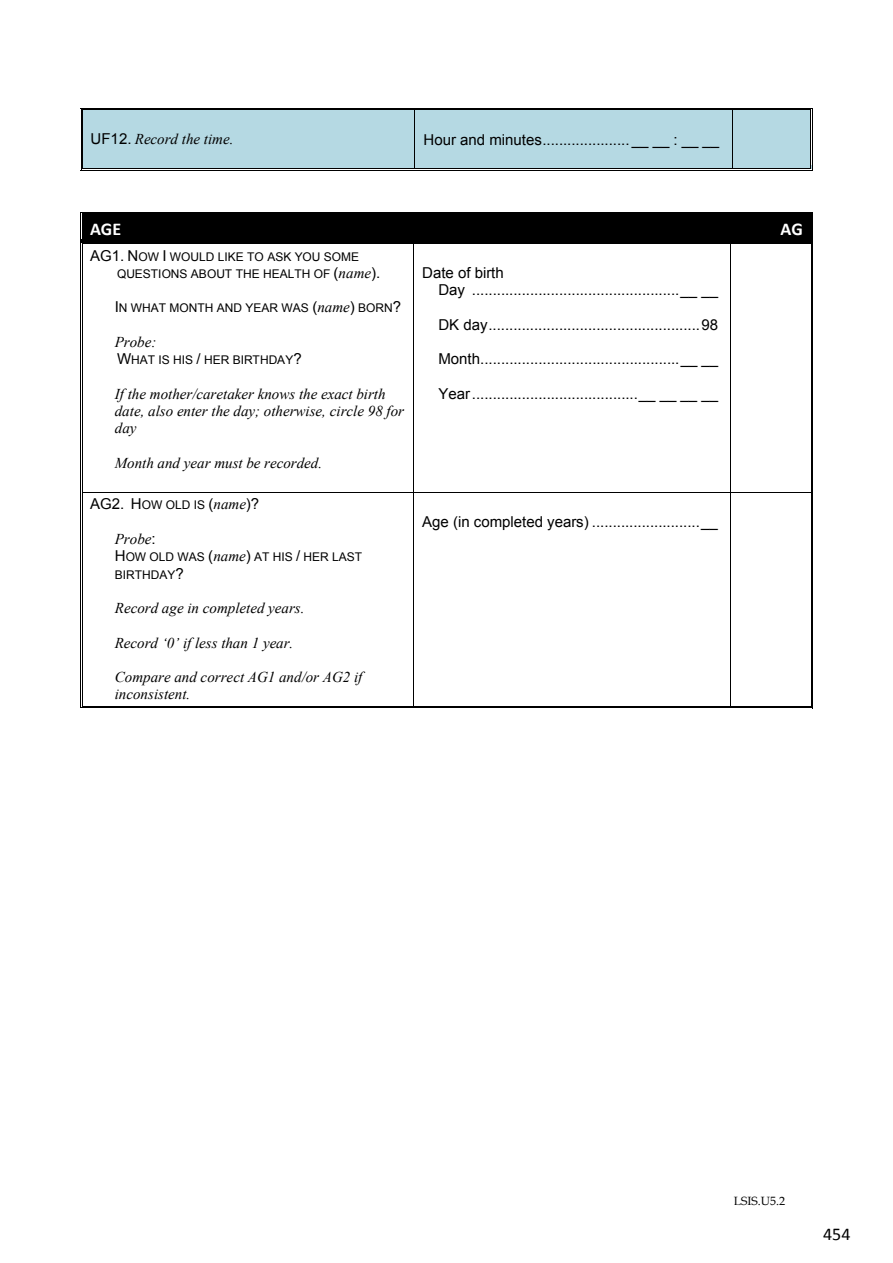
<style>
.page{position:relative;width:893px;height:1263px;background:#fff}
.page>*{position:absolute;margin:0;border:0;box-sizing:border-box;transform-origin:0 0}
.t1{font:700 18px "Calibri";color:#fff}
.t2{font:18px "Calibri";color:#000}
.t3{font:15px/17.2px "Arial";color:#000}
.t4{font:italic 15px/17.2px "Times New Roman";color:#000}
.t5{font:12px/17.2px "Arial";color:#000}
.t6{font:12px "Book Antiqua";color:#000}
.s1{font-family:"Arial";font-style:normal}
.s2{font-size:15px}
.s3{font-family:"Times New Roman";font-style:italic;font-size:15px}
.s4{font-size:12px}
.s5{font-family:"Times New Roman";font-style:italic}
</style>
<div class="page">
<div style="left:83px;top:110px;width:332px;height:58px;background:#b5d9e3"></div>
<div style="left:415px;top:110px;width:317px;height:58px;background:#b5d9e3"></div>
<div style="left:733px;top:110px;width:77px;height:58px;background:#b5d9e3"></div>
<hr style="left:83px;top:108px;width:332px;height:1px;background:#000">
<hr style="left:83px;top:109px;width:332px;height:1px;background:#000">
<hr style="left:417px;top:108px;width:315px;height:1px;background:#000">
<hr style="left:417px;top:109px;width:315px;height:1px;background:#000">
<hr style="left:734px;top:108px;width:76px;height:1px;background:#000">
<hr style="left:734px;top:109px;width:76px;height:1px;background:#000">
<hr style="left:82px;top:113px;width:1px;height:55px;background:#000">
<hr style="left:81px;top:113px;width:1px;height:58px;background:#000">
<hr style="left:83px;top:170px;width:332px;height:1px;background:#000">
<hr style="left:83px;top:168px;width:332px;height:1px;background:#000">
<hr style="left:415px;top:113px;width:1px;height:55px;background:#000">
<hr style="left:415px;top:170px;width:317px;height:1px;background:#000">
<hr style="left:417px;top:168px;width:315px;height:1px;background:#000">
<hr style="left:732px;top:113px;width:1px;height:55px;background:#000">
<hr style="left:732px;top:170px;width:78px;height:1px;background:#000">
<hr style="left:734px;top:168px;width:76px;height:1px;background:#000">
<hr style="left:812px;top:113px;width:1px;height:55px;background:#000">
<hr style="left:810px;top:113px;width:1px;height:55px;background:#000">
<div style="left:90px;top:218px;width:713px;height:21px;background:#000"></div>
<hr style="left:82px;top:212px;width:729px;height:1px;background:#000">
<div style="left:82px;top:213px;width:729px;height:5px;background:#000"></div>
<hr style="left:81px;top:239px;width:731px;height:4px;background:#000">
<svg style="left:80px;top:212px;width:3px;height:35px"></svg>
<hr style="left:82px;top:243px;width:331px;height:1px;background:#000">
<hr style="left:414px;top:243px;width:316px;height:1px;background:#000">
<hr style="left:731px;top:243px;width:80px;height:1px;background:#000">
<svg style="left:811px;top:212px;width:2px;height:35px"></svg>
<hr style="left:82px;top:247px;width:1px;height:245px;background:#000">
<hr style="left:80px;top:247px;width:1px;height:245px;background:#000">
<hr style="left:413px;top:247px;width:1px;height:245px;background:#000">
<hr style="left:730px;top:247px;width:1px;height:245px;background:#000">
<hr style="left:812px;top:247px;width:1px;height:245px;background:#000">
<hr style="left:811px;top:247px;width:1px;height:245px;background:#000">
<hr style="left:82px;top:492px;width:331px;height:1px;background:#000">
<hr style="left:414px;top:492px;width:316px;height:1px;background:#000">
<hr style="left:731px;top:492px;width:80px;height:1px;background:#000">
<hr style="left:82px;top:496px;width:1px;height:210px;background:#000">
<hr style="left:80px;top:496px;width:1px;height:212px;background:#000">
<hr style="left:82px;top:707px;width:331px;height:1px;background:#000">
<hr style="left:82px;top:706px;width:331px;height:1px;background:#000">
<hr style="left:413px;top:496px;width:1px;height:210px;background:#000">
<hr style="left:413px;top:707px;width:317px;height:1px;background:#000">
<hr style="left:415px;top:706px;width:315px;height:1px;background:#000">
<hr style="left:730px;top:496px;width:1px;height:210px;background:#000">
<hr style="left:730px;top:707px;width:81px;height:1px;background:#000">
<hr style="left:733px;top:706px;width:78px;height:1px;background:#000">
<hr style="left:812px;top:496px;width:1px;height:210px;background:#000">
<hr style="left:811px;top:496px;width:1px;height:210px;background:#000">
<p class="t4" style="left:91px;top:130px;width:144px"><span class="s1">UF12.</span> Record the time.</p>
<p class="t3" style="left:424px;top:131px;width:297px">Hour and minutes ..................... __ __ : __ __</p>
<p class="t1" style="left:90px;top:218px;width:33px">AGE</p>
<p class="t1" style="left:780px;top:218px;width:24px">AG</p>
<p class="t5" style="left:117px;top:248px;width:265px;text-indent:-27px"><span class="s2">AG1. N</span>OW <span class="s2">I</span> WOULD LIKE TO ASK YOU SOME<br>QUESTIONS ABOUT THE HEALTH OF <span class="s2">(</span><span class="s3">name</span><span class="s2">).</span></p>
<p class="t5" style="left:115px;top:300px;width:288px"><span class="s2">I</span>N WHAT MONTH AND YEAR WAS <span class="s2">(</span><span class="s3">name</span><span class="s2">)</span> BORN<span class="s2">?</span></p>
<p class="t4" style="left:115px;top:333px;width:43px">Probe:</p>
<p class="t5" style="left:117px;top:352px;width:186px"><span class="s2">W</span>HAT IS HIS <span class="s2">/</span> HER BIRTHDAY<span class="s2">?</span></p>
<p class="t4" style="left:115px;top:385px;width:291px">If the mother/caretaker knows the exact birth date, also enter the day; otherwise, circle 98 for day</p>
<p class="t4" style="left:115px;top:454px;width:209px">Month and year must be recorded.</p>
<p class="t3" style="left:438px;top:264px;width:281px;text-indent:-16px">Date of birth<br>Day .................................................. __ __</p>
<p class="t3" style="left:438px;top:316px;width:281px">DK day ................................................... 98</p>
<p class="t3" style="left:438px;top:350px;width:281px">Month ................................................ __ __</p>
<p class="t3" style="left:438px;top:385px;width:281px">Year ........................................ __ __ __ __</p>
<p class="t3" style="left:90px;top:496px;width:171px">AG2. H<span class="s4">OW OLD IS</span> (<span class="s5">name</span>)?</p>
<p class="t4" style="left:115px;top:530px;width:42px">Probe<span class="s1">:</span></p>
<p class="t5" style="left:115px;top:548px;width:249px"><span class="s2">H</span>OW OLD WAS <span class="s2">(</span><span class="s3">name</span><span class="s2">)</span> AT HIS <span class="s2">/</span> HER LAST<br>BIRTHDAY<span class="s2">?</span></p>
<p class="t4" style="left:115px;top:599px;width:191px">Record age in completed years.</p>
<p class="t4" style="left:115px;top:633px;width:180px">Record ‘0’ if less than 1 year.</p>
<p class="t4" style="left:115px;top:668px;width:249px">Compare and correct AG1 and/or AG2 if inconsistent.</p>
<p class="t3" style="left:422px;top:513px;width:297px">Age (in completed years) .......................... __</p>
<p class="t6" style="left:734px;top:1193px;width:53px">LSIS.U5.2</p>
<p class="t2" style="left:823px;top:1223px;width:29px">454</p>
</div>
